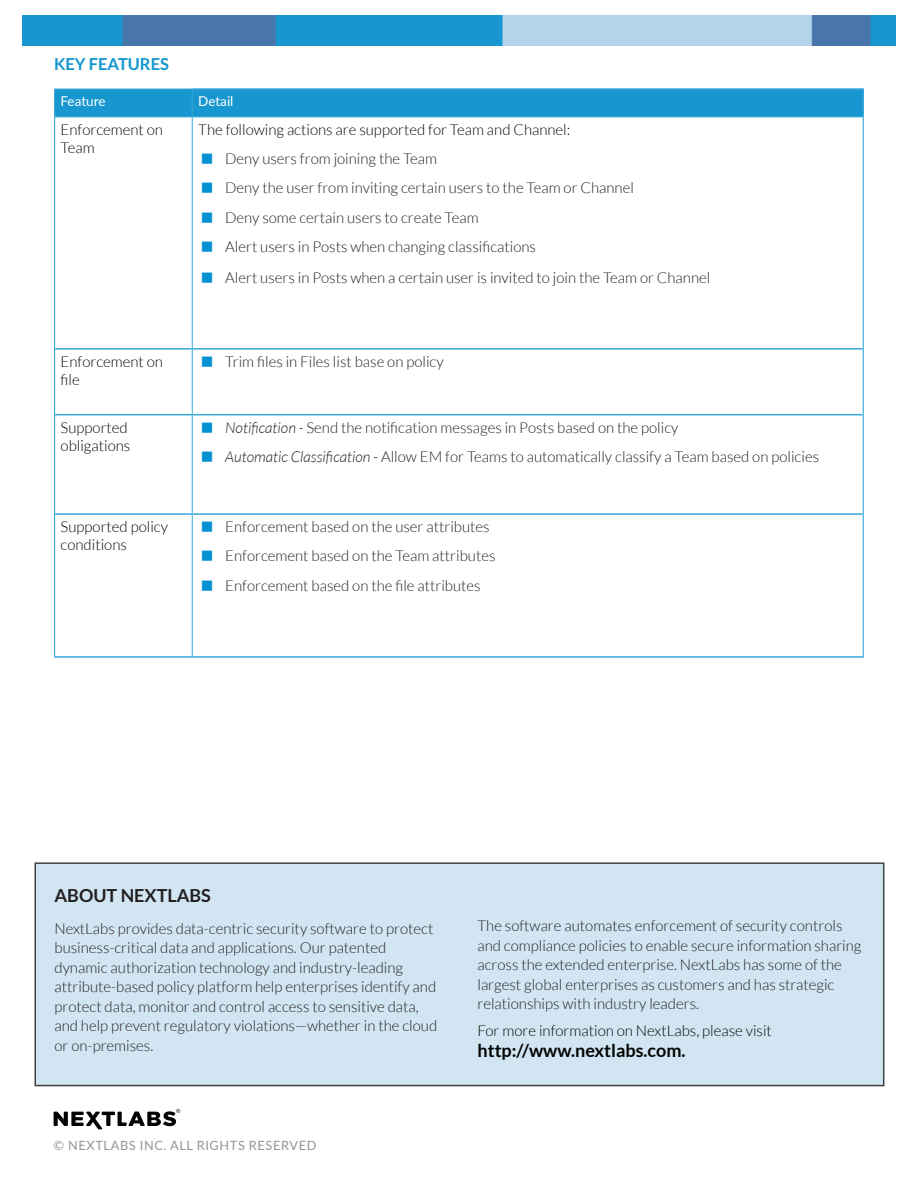
<style>
.page{position:relative;width:918px;height:1188px;background:#fff}
.page>*{position:absolute;margin:0;border:0;box-sizing:border-box;transform-origin:0 0}
.BODY{font:700 18px "Lato";color:#040503}
.BODY-2{font:700 18px "Lato";color:#231f20}
.COLOR_SUBHEAD{font:700 16.5px "Lato";color:#1296cf}
.BODY-3{font:300 15px/19.5px "Lato";color:#231f20}
.TABLE_TEXT{font:300 15px/18px "Lato";color:#040503}
.BODY-4{font:300 15px "Lato";color:#040503}
.TABLE_TEXT-2{font:13.5px "Lato";color:#fff}
.t1{font:12.75px "Lato";letter-spacing:.05em;color:#949494}
.s1{font-style:italic}
</style>
<div class="page">
<img style="left:22px;top:15px;width:873px;height:30px">
<hr style="left:55px;top:348px;width:137px;height:2px;background:#38a8d9">
<hr style="left:193px;top:348px;width:670px;height:2px;background:#38a8d9">
<hr style="left:55px;top:414px;width:137px;height:1px;background:#38a8d9">
<hr style="left:193px;top:414px;width:670px;height:1px;background:#38a8d9">
<hr style="left:192px;top:117px;width:1px;height:232px;background:#38a8d9">
<hr style="left:192px;top:349px;width:1px;height:66px;background:#38a8d9">
<hr style="left:192px;top:415px;width:1px;height:98px;background:#38a8d9">
<hr style="left:192px;top:515px;width:1px;height:141px;background:#38a8d9">
<div style="left:54px;top:89px;width:808px;height:27px;background:#1896d0"></div>
<hr style="left:193px;top:88px;width:671px;height:2px;background:#38a8d9">
<hr style="left:862px;top:90px;width:2px;height:26px;background:#38a8d9">
<hr style="left:54px;top:116px;width:138px;height:1px;background:#38a8d9">
<hr style="left:54px;top:117px;width:1px;height:232px;background:#38a8d9">
<hr style="left:192px;top:116px;width:672px;height:1px;background:#38a8d9">
<hr style="left:863px;top:117px;width:1px;height:232px;background:#38a8d9">
<hr style="left:54px;top:349px;width:1px;height:66px;background:#38a8d9">
<hr style="left:863px;top:349px;width:1px;height:66px;background:#38a8d9">
<hr style="left:54px;top:415px;width:1px;height:99px;background:#38a8d9">
<hr style="left:863px;top:415px;width:1px;height:99px;background:#38a8d9">
<hr style="left:55px;top:513px;width:137px;height:2px;background:#38a8d9">
<hr style="left:192px;top:513px;width:671px;height:2px;background:#38a8d9">
<hr style="left:54px;top:656px;width:138px;height:2px;background:#38a8d9">
<hr style="left:192px;top:656px;width:672px;height:2px;background:#38a8d9">
<hr style="left:54px;top:514px;width:1px;height:142px;background:#38a8d9">
<hr style="left:863px;top:514px;width:1px;height:142px;background:#38a8d9">
<svg style="left:54px;top:1109px;width:126px;height:20px"></svg>
<div style="left:34px;top:862px;width:850px;height:224px;background:#d1e6f2;border:2px solid #404040"></div>
<p class="COLOR_SUBHEAD" style="left:54px;top:55px;width:117px">KEY FEATURES</p>
<p class="TABLE_TEXT-2" style="left:61px;top:91px;width:46px">Feature</p>
<p class="TABLE_TEXT-2" style="left:198px;top:91px;width:37px">Detail</p>
<p class="TABLE_TEXT" style="left:61px;top:121px;width:104px">Enforcement on<br>Team</p>
<p class="TABLE_TEXT" style="left:198px;top:121px;width:374px">The following actions are supported for Team and Channel:</p>
<p class="BODY-3" style="left:225px;top:149px;width:213px">Deny users from joining the Team</p>
<p class="BODY-3" style="left:225px;top:178px;width:410px">Deny the user from inviting certain users to the Team or Channel</p>
<p class="BODY-3" style="left:225px;top:208px;width:255px">Deny some certain users to create Team</p>
<p class="BODY-3" style="left:225px;top:237px;width:312px">Alert users in Posts when changing classifications</p>
<p class="BODY-3" style="left:225px;top:268px;width:487px">Alert users in Posts when a certain user is invited to join the Team or Channel</p>
<p class="TABLE_TEXT" style="left:61px;top:353px;width:104px">Enforcement on file</p>
<p class="BODY-3" style="left:225px;top:352px;width:220px">Trim files in Files list base on policy</p>
<p class="TABLE_TEXT" style="left:61px;top:418px;width:71px">Supported obligations</p>
<p class="BODY-3" style="left:225px;top:418px;width:455px"><span class="s1">Notification -</span> Send the notification messages in Posts based on the policy</p>
<p class="BODY-3" style="left:225px;top:447px;width:595px"><span class="s1">Automatic Classification -</span> Allow EM for Teams to automatically classify a Team based on policies</p>
<p class="TABLE_TEXT" style="left:61px;top:518px;width:109px">Supported policy conditions</p>
<p class="BODY-3" style="left:225px;top:517px;width:266px">Enforcement based on the user attributes</p>
<p class="BODY-3" style="left:225px;top:546px;width:272px">Enforcement based on the Team attributes</p>
<p class="BODY-3" style="left:225px;top:576px;width:257px">Enforcement based on the file attributes</p>
<p class="BODY-2" style="left:55px;top:885px;width:158px">ABOUT NEXTLABS</p>
<p class="BODY-3" style="left:55px;top:919px;width:384px">NextLabs provides data-centric security software to protect business-critical data and applications. Our patented dynamic authorization technology and industry-leading attribute-based policy platform help enterprises identify and protect data, monitor and control access to sensitive data, and help prevent regulatory violations—whether in the cloud or on-premises.</p>
<p class="BODY-3" style="left:477px;top:916px;width:386px">The software automates enforcement of security controls and compliance policies to enable secure information sharing across the extended enterprise. NextLabs has some of the largest global enterprises as customers and has strategic relationships with industry leaders.</p>
<p class="BODY-4" style="left:477px;top:1023px;width:296px">For more information on NextLabs, please visit</p>
<p class="BODY" style="left:477px;top:1040px;width:210px">http://www.nextlabs.com.</p>
<p class="t1" style="left:54px;top:1136px;width:264px">© NEXTLABS INC. ALL RIGHTS RESERVED</p>
</div>
